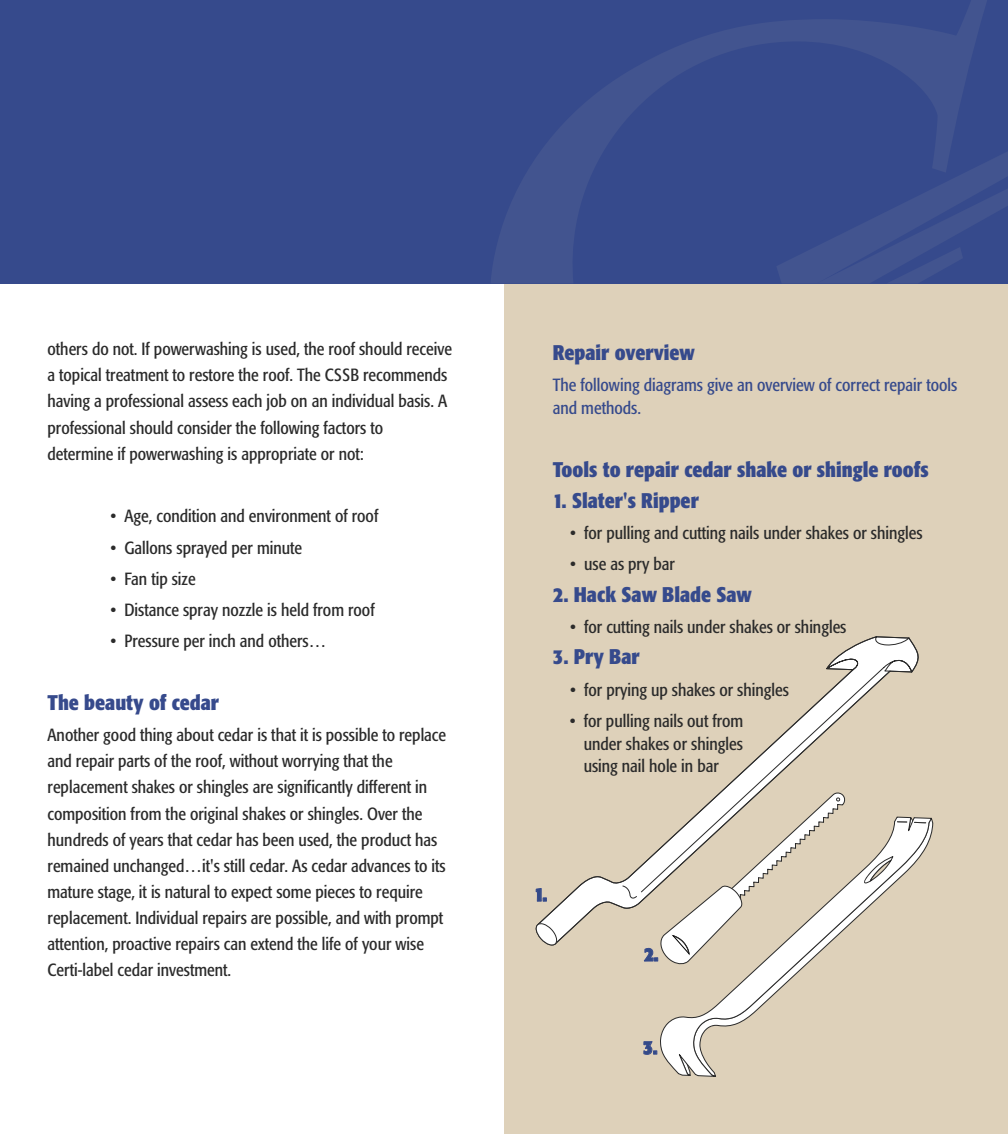
<style>
.page{position:relative;width:1008px;height:1134px;background:#fff}
.page>*{position:absolute;margin:0;border:0;box-sizing:border-box;transform-origin:0 0}
.t1{font:700 condensed 21px "Formata";color:#364a8c}
.t2{font:700 condensed 19.25px "Formata";color:#334a87}
.t3{font:condensed 17.5px/26.1px "Formata";color:#2b2b2b}
.t4{font:condensed 17.5px/22.6px "Formata";color:#364a8c}
</style>
<div class="page">
<div style="left:504px;top:0;width:504px;height:1134px;background:#ded1ba"></div>
<div style="left:0;top:0;width:1008px;height:283px;background:#364a8c"></div>
<svg style="left:504px;top:0;width:483px;height:284px"></svg>
<svg style="left:776px;top:151px;width:232px;height:133px"></svg>
<svg style="left:540px;top:636px;width:379px;height:306px"></svg>
<svg style="left:535px;top:922px;width:23px;height:24px"></svg>
<svg style="left:660px;top:817px;width:272px;height:260px"></svg>
<svg style="left:896px;top:817px;width:31px;height:17px"></svg>
<svg style="left:863px;top:856px;width:30px;height:27px"></svg>
<svg style="left:659px;top:792px;width:187px;height:174px"></svg>
<svg style="left:491px;top:224px;width:13px;height:60px"></svg>
<p class="t3" style="left:48px;top:338px;width:406px">others do not. If powerwashing is used, the roof should receive a topical treatment to restore the roof. The CSSB recommends having a professional assess each job on an individual basis. A professional should consider the following factors to determine if powerwashing is appropriate or not:</p>
<p class="t3" style="left:111px;top:505px;width:269px">• Age, condition and environment of roof</p>
<p class="t3" style="left:111px;top:536px;width:193px">• Gallons sprayed per minute</p>
<p class="t3" style="left:111px;top:567px;width:87px">• Fan tip size</p>
<p class="t3" style="left:111px;top:599px;width:266px">• Distance spray nozzle is held from roof</p>
<p class="t3" style="left:111px;top:630px;width:217px">• Pressure per inch and others…</p>
<p class="t1" style="left:48px;top:694px;width:173px">The beauty of cedar</p>
<p class="t3" style="left:48px;top:724px;width:400px">Another good thing about cedar is that it is possible to replace and repair parts of the roof, without worrying that the replacement shakes or shingles are significantly different in composition from the original shakes or shingles. Over the hundreds of years that cedar has been used, the product has remained unchanged…it's still cedar. As cedar advances to its mature stage, it is natural to expect some pieces to require replacement. Individual repairs are possible, and with prompt attention, proactive repairs can extend the life of your wise Certi-label cedar investment.</p>
<p class="t1" style="left:553px;top:344px;width:144px">Repair overview</p>
<p class="t4" style="left:553px;top:376px;width:406px">The following diagrams give an overview of correct repair tools and methods.</p>
<p class="t1" style="left:553px;top:461px;width:377px">Tools to repair cedar shake or shingle roofs</p>
<p class="t1" style="left:553px;top:492px;width:148px">1. Slater's Ripper</p>
<p class="t3" style="left:570px;top:522px;width:354px">• for pulling and cutting nails under shakes or shingles</p>
<p class="t3" style="left:570px;top:553px;width:106px">• use as pry bar</p>
<p class="t1" style="left:553px;top:586px;width:201px">2. Hack Saw Blade Saw</p>
<p class="t3" style="left:570px;top:616px;width:278px">• for cutting nails under shakes or shingles</p>
<p class="t1" style="left:553px;top:649px;width:89px">3. Pry Bar</p>
<p class="t3" style="left:570px;top:678px;width:220px">• for prying up shakes or shingles</p>
<p class="t3" style="left:584px;top:711px;width:161px;line-height:22.6px;text-align:justify;text-indent:-14px">• for pulling nails out from under shakes or shingles using nail hole in bar</p>
<p class="t2" style="left:534px;top:887px;width:14px">1.</p>
<p class="t2" style="left:644px;top:947px;width:16px">2.</p>
<p class="t2" style="left:643px;top:1040px;width:16px">3.</p>
</div>
